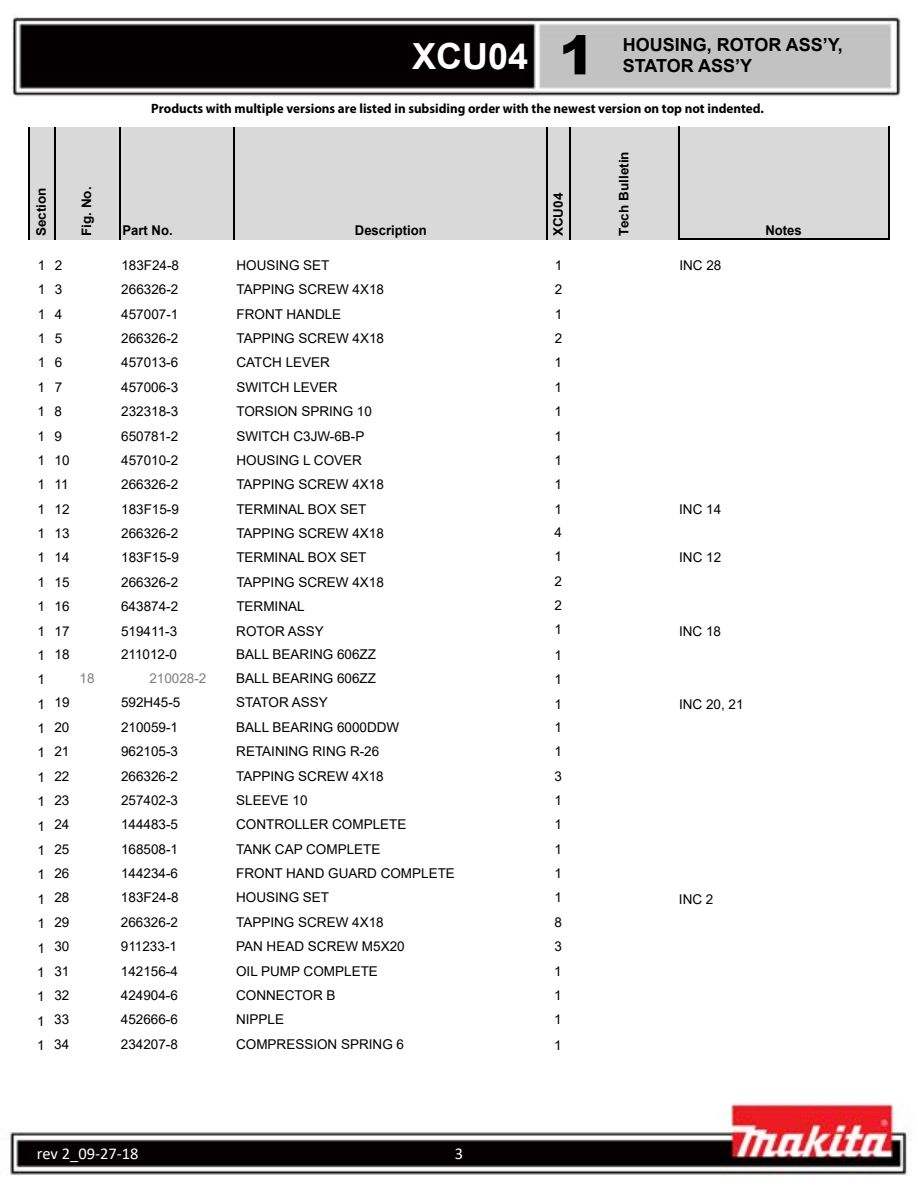
<style>
.page{position:relative;width:918px;height:1188px;background:#fff}
.page>*{position:absolute;margin:0;border:0;box-sizing:border-box;transform-origin:0 0}
.t1{font:700 36px "Arial";color:#fff}
.t2{font:700 18px/21.6px "Arial";color:#000}
.t3{font:16.5px "Calibri";color:#fff}
.t4{font:13.5px "Arial";color:#000}
.t5{font:700 13.5px "Myriad Pro";color:#000}
.t6{font:700 13.5px "Arial";color:#000}
.t7{font:13.5px "Arial";color:#7f7f7f}
.t8{font:700 13.05px "Arial";color:#000}
.s1{font-weight:900;font-size:54px;color:#000}
</style>
<div class="page">
<img style="left:8px;top:17px;width:904px;height:1159px">
<div style="left:30px;top:127px;width:859px;height:112px;background:#d9d9d9"></div>
<hr style="left:29px;top:127px;width:1px;height:112px;background:#000">
<hr style="left:54px;top:127px;width:1px;height:112px;background:#000">
<hr style="left:119px;top:127px;width:2px;height:112px;background:#000">
<hr style="left:234px;top:127px;width:1px;height:112px;background:#000">
<hr style="left:547px;top:127px;width:1px;height:112px;background:#000">
<hr style="left:570px;top:127px;width:1px;height:112px;background:#000">
<hr style="left:678px;top:127px;width:1px;height:113px;background:#000">
<hr style="left:888px;top:127px;width:1px;height:113px;background:#000">
<hr style="left:679px;top:239px;width:210px;height:1px;background:#000">
<h1 class="t1" style="left:412px;top:31px;width:184px">XCU04 <span class="s1">1</span></h1>
<h2 class="t2" style="left:623px;top:34px;width:222px">HOUSING, ROTOR ASS’Y,<br>STATOR ASS’Y</h2>
<p class="t8" style="left:32px;top:236px;width:50px;rotate:-90deg">Section</p>
<p class="t8" style="left:77px;top:236px;width:51px;rotate:-90deg">Fig. No.</p>
<p class="t5" style="left:151px;top:100px;width:614px">Products with multiple versions are listed in subsiding order with the newest version on top not indented.</p>
<p class="t6" style="left:123px;top:220px;width:52px">Part No.</p>
<p class="t6" style="left:355px;top:220px;width:73px">Description</p>
<p class="t8" style="left:549px;top:236px;width:45px;rotate:-90deg">XCU04</p>
<p class="t8" style="left:615px;top:236px;width:87px;rotate:-90deg">Tech Bulletin</p>
<p class="t6" style="left:765px;top:220px;width:38px">Notes</p>
<p class="t4" style="left:38px;top:256px;width:26px">1 2</p>
<p class="t4" style="left:121px;top:256px;width:59px">183F24-8</p>
<p class="t4" style="left:237px;top:256px;width:95px">HOUSING SET</p>
<p class="t4" style="left:555px;top:256px;width:9px">1</p>
<p class="t4" style="left:679px;top:256px;width:44px">INC 28</p>
<p class="t4" style="left:38px;top:280px;width:26px">1 3</p>
<p class="t4" style="left:121px;top:280px;width:59px">266326-2</p>
<p class="t4" style="left:237px;top:280px;width:149px">TAPPING SCREW 4X18</p>
<p class="t4" style="left:555px;top:280px;width:9px">2</p>
<p class="t4" style="left:38px;top:305px;width:26px">1 4</p>
<p class="t4" style="left:121px;top:305px;width:59px">457007-1</p>
<p class="t4" style="left:237px;top:305px;width:106px">FRONT HANDLE</p>
<p class="t4" style="left:555px;top:305px;width:9px">1</p>
<p class="t4" style="left:38px;top:329px;width:26px">1 5</p>
<p class="t4" style="left:121px;top:329px;width:59px">266326-2</p>
<p class="t4" style="left:236px;top:329px;width:149px">TAPPING SCREW 4X18</p>
<p class="t4" style="left:555px;top:329px;width:9px">2</p>
<p class="t4" style="left:38px;top:353px;width:26px">1 6</p>
<p class="t4" style="left:121px;top:353px;width:59px">457013-6</p>
<p class="t4" style="left:236px;top:353px;width:95px">CATCH LEVER</p>
<p class="t4" style="left:555px;top:353px;width:9px">1</p>
<p class="t4" style="left:38px;top:378px;width:26px">1 7</p>
<p class="t4" style="left:121px;top:378px;width:59px">457006-3</p>
<p class="t4" style="left:236px;top:378px;width:103px">SWITCH LEVER</p>
<p class="t4" style="left:555px;top:378px;width:9px">1</p>
<p class="t4" style="left:38px;top:402px;width:26px">1 8</p>
<p class="t4" style="left:121px;top:402px;width:59px">232318-3</p>
<p class="t4" style="left:236px;top:402px;width:137px">TORSION SPRING 10</p>
<p class="t4" style="left:555px;top:402px;width:9px">1</p>
<p class="t4" style="left:38px;top:426px;width:26px">1 9</p>
<p class="t4" style="left:121px;top:426px;width:59px">650781-2</p>
<p class="t4" style="left:236px;top:426px;width:130px">SWITCH C3JW-6B-P</p>
<p class="t4" style="left:555px;top:426px;width:9px">1</p>
<p class="t4" style="left:38px;top:451px;width:34px">1 10</p>
<p class="t4" style="left:121px;top:451px;width:59px">457010-2</p>
<p class="t4" style="left:236px;top:451px;width:127px">HOUSING L COVER</p>
<p class="t4" style="left:555px;top:451px;width:9px">1</p>
<p class="t4" style="left:38px;top:475px;width:33px">1 11</p>
<p class="t4" style="left:121px;top:475px;width:59px">266326-2</p>
<p class="t4" style="left:236px;top:475px;width:149px">TAPPING SCREW 4X18</p>
<p class="t4" style="left:555px;top:475px;width:9px">1</p>
<p class="t4" style="left:38px;top:500px;width:34px">1 12</p>
<p class="t4" style="left:121px;top:500px;width:59px">183F15-9</p>
<p class="t4" style="left:236px;top:500px;width:132px">TERMINAL BOX SET</p>
<p class="t4" style="left:555px;top:500px;width:9px">1</p>
<p class="t4" style="left:679px;top:500px;width:44px">INC 14</p>
<p class="t4" style="left:38px;top:524px;width:34px">1 13</p>
<p class="t4" style="left:121px;top:524px;width:59px">266326-2</p>
<p class="t4" style="left:236px;top:524px;width:149px">TAPPING SCREW 4X18</p>
<p class="t4" style="left:555px;top:523px;width:9px">4</p>
<p class="t4" style="left:38px;top:548px;width:34px">1 14</p>
<p class="t4" style="left:121px;top:548px;width:59px">183F15-9</p>
<p class="t4" style="left:236px;top:548px;width:132px">TERMINAL BOX SET</p>
<p class="t4" style="left:555px;top:547px;width:9px">1</p>
<p class="t4" style="left:679px;top:548px;width:44px">INC 12</p>
<p class="t4" style="left:38px;top:573px;width:34px">1 15</p>
<p class="t4" style="left:121px;top:573px;width:59px">266326-2</p>
<p class="t4" style="left:236px;top:573px;width:149px">TAPPING SCREW 4X18</p>
<p class="t4" style="left:555px;top:571px;width:9px">2</p>
<p class="t4" style="left:38px;top:597px;width:34px">1 16</p>
<p class="t4" style="left:121px;top:597px;width:59px">643874-2</p>
<p class="t4" style="left:236px;top:597px;width:70px">TERMINAL</p>
<p class="t4" style="left:555px;top:596px;width:9px">2</p>
<p class="t4" style="left:38px;top:622px;width:34px">1 17</p>
<p class="t4" style="left:121px;top:622px;width:58px">519411-3</p>
<p class="t4" style="left:236px;top:622px;width:89px">ROTOR ASSY</p>
<p class="t4" style="left:555px;top:620px;width:9px">1</p>
<p class="t4" style="left:679px;top:622px;width:44px">INC 18</p>
<p class="t4" style="left:38px;top:645px;width:34px">1 18</p>
<p class="t4" style="left:121px;top:645px;width:58px">211012-0</p>
<p class="t4" style="left:236px;top:645px;width:141px">BALL BEARING 606ZZ</p>
<p class="t4" style="left:555px;top:646px;width:9px">1</p>
<p class="t4" style="left:37px;top:670px;width:9px">1</p>
<p class="t7" style="left:80px;top:669px;width:17px">18</p>
<p class="t7" style="left:149px;top:669px;width:59px">210028-2</p>
<p class="t4" style="left:236px;top:669px;width:141px">BALL BEARING 606ZZ</p>
<p class="t4" style="left:554px;top:670px;width:9px">1</p>
<p class="t4" style="left:37px;top:693px;width:34px">1 19</p>
<p class="t4" style="left:121px;top:693px;width:61px">592H45-5</p>
<p class="t4" style="left:236px;top:693px;width:93px">STATOR ASSY</p>
<p class="t4" style="left:554px;top:695px;width:9px">1</p>
<p class="t4" style="left:679px;top:695px;width:66px">INC 20, 21</p>
<p class="t4" style="left:37px;top:718px;width:34px">1 20</p>
<p class="t4" style="left:121px;top:718px;width:59px">210059-1</p>
<p class="t4" style="left:236px;top:718px;width:165px">BALL BEARING 6000DDW</p>
<p class="t4" style="left:554px;top:718px;width:9px">1</p>
<p class="t4" style="left:37px;top:742px;width:34px">1 21</p>
<p class="t4" style="left:121px;top:742px;width:59px">962105-3</p>
<p class="t4" style="left:236px;top:742px;width:145px">RETAINING RING R-26</p>
<p class="t4" style="left:554px;top:742px;width:9px">1</p>
<p class="t4" style="left:37px;top:767px;width:34px">1 22</p>
<p class="t4" style="left:121px;top:767px;width:59px">266326-2</p>
<p class="t4" style="left:236px;top:767px;width:149px">TAPPING SCREW 4X18</p>
<p class="t4" style="left:554px;top:767px;width:9px">3</p>
<p class="t4" style="left:37px;top:791px;width:34px">1 23</p>
<p class="t4" style="left:121px;top:791px;width:59px">257402-3</p>
<p class="t4" style="left:236px;top:791px;width:73px">SLEEVE 10</p>
<p class="t4" style="left:554px;top:791px;width:9px">1</p>
<p class="t4" style="left:37px;top:815px;width:34px">1 24</p>
<p class="t4" style="left:121px;top:815px;width:59px">144483-5</p>
<p class="t4" style="left:236px;top:815px;width:172px">CONTROLLER COMPLETE</p>
<p class="t4" style="left:554px;top:815px;width:9px">1</p>
<p class="t4" style="left:37px;top:840px;width:34px">1 25</p>
<p class="t4" style="left:121px;top:840px;width:59px">168508-1</p>
<p class="t4" style="left:236px;top:840px;width:146px">TANK CAP COMPLETE</p>
<p class="t4" style="left:554px;top:840px;width:9px">1</p>
<p class="t4" style="left:37px;top:864px;width:34px">1 26</p>
<p class="t4" style="left:121px;top:864px;width:59px">144234-6</p>
<p class="t4" style="left:236px;top:864px;width:220px">FRONT HAND GUARD COMPLETE</p>
<p class="t4" style="left:554px;top:864px;width:9px">1</p>
<p class="t4" style="left:37px;top:888px;width:34px">1 28</p>
<p class="t4" style="left:121px;top:888px;width:59px">183F24-8</p>
<p class="t4" style="left:236px;top:888px;width:95px">HOUSING SET</p>
<p class="t4" style="left:554px;top:888px;width:9px">1</p>
<p class="t4" style="left:679px;top:890px;width:36px">INC 2</p>
<p class="t4" style="left:37px;top:913px;width:34px">1 29</p>
<p class="t4" style="left:121px;top:913px;width:59px">266326-2</p>
<p class="t4" style="left:236px;top:913px;width:149px">TAPPING SCREW 4X18</p>
<p class="t4" style="left:554px;top:913px;width:9px">8</p>
<p class="t4" style="left:37px;top:937px;width:34px">1 30</p>
<p class="t4" style="left:121px;top:937px;width:58px">911233-1</p>
<p class="t4" style="left:236px;top:937px;width:170px">PAN HEAD SCREW M5X20</p>
<p class="t4" style="left:554px;top:937px;width:9px">3</p>
<p class="t4" style="left:37px;top:962px;width:34px">1 31</p>
<p class="t4" style="left:121px;top:962px;width:59px">142156-4</p>
<p class="t4" style="left:236px;top:962px;width:143px">OIL PUMP COMPLETE</p>
<p class="t4" style="left:554px;top:962px;width:9px">1</p>
<p class="t4" style="left:37px;top:986px;width:34px">1 32</p>
<p class="t4" style="left:121px;top:986px;width:59px">424904-6</p>
<p class="t4" style="left:236px;top:986px;width:101px">CONNECTOR B</p>
<p class="t4" style="left:554px;top:986px;width:9px">1</p>
<p class="t4" style="left:37px;top:1010px;width:34px">1 33</p>
<p class="t4" style="left:121px;top:1010px;width:59px">452666-6</p>
<p class="t4" style="left:236px;top:1010px;width:50px">NIPPLE</p>
<p class="t4" style="left:554px;top:1010px;width:9px">1</p>
<p class="t4" style="left:37px;top:1035px;width:34px">1 34</p>
<p class="t4" style="left:121px;top:1035px;width:59px">234207-8</p>
<p class="t4" style="left:236px;top:1035px;width:170px">COMPRESSION SPRING 6</p>
<p class="t4" style="left:554px;top:1036px;width:9px">1</p>
<p class="t3" style="left:37px;top:1142px;width:103px">rev 2_09-27-18</p>
<p class="t3" style="left:455px;top:1142px;width:10px">3</p>
</div>
